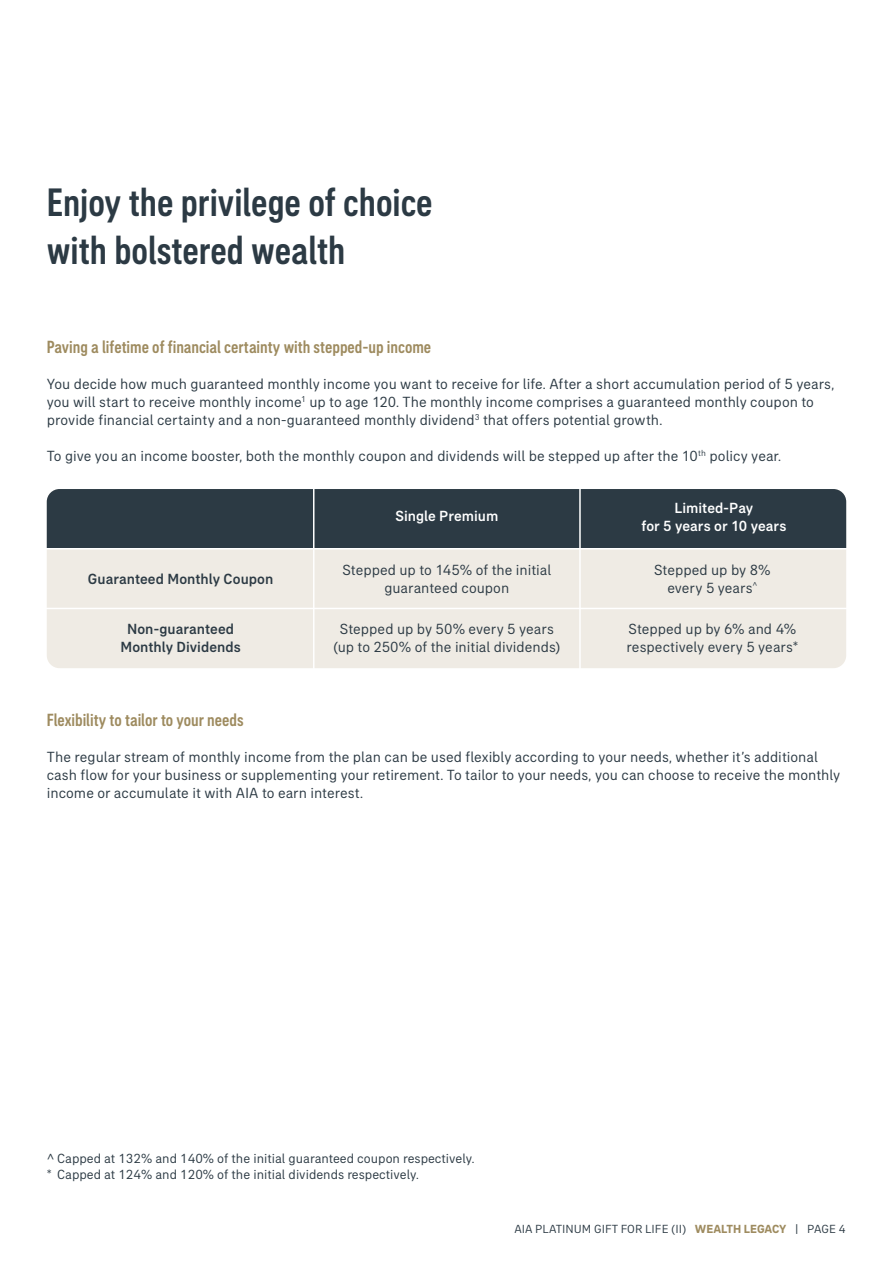
<style>
.page{position:relative;width:893px;height:1263px;background:#fff}
.page>*{position:absolute;margin:0;border:0;box-sizing:border-box;transform-origin:0 0}
.t1{font:500 condensed 40.5px/48.6px "AIA Everest";color:#2c3a44}
.t2{font:500 condensed 18px "AIA Everest";color:#9e8b5f}
.t3{font:15px/18px "AIA Everest";color:#2c3a44}
.t4{font:500 15px/18px "AIA Everest";letter-spacing:.005em;color:#2c3a44;text-align:center}
.t5{font:500 15px/18px "AIA Everest";color:#fff;text-align:center}
.t6{font:13.5px/16.2px "AIA Everest";color:#2c3a44}
.t7{font:12px "AIA Everest";color:#2c3a44}
.s1{font-weight:700;color:#9e8b5f}
</style>
<div class="page">
<div style="left:47px;top:489px;width:799px;height:179px;background:#efebe4;border-radius:13px"></div>
<div style="left:47px;top:489px;width:799px;height:59px;background:#2c3a44"></div>
<hr style="left:40px;top:608px;width:813px;height:1px;background:#fff">
<hr style="left:313px;top:482px;width:1px;height:194px;background:#fff">
<hr style="left:579px;top:482px;width:2px;height:194px;background:#fff">
<hr style="left:40px;top:548px;width:813px;height:1px;background:#fff">
<h1 class="t1" style="left:47px;top:177px;width:387px">Enjoy the privilege of choice with bolstered wealth</h1>
<p class="t2" style="left:47px;top:337px;width:386px">Paving a lifetime of financial certainty with stepped-up income</p>
<p class="t3" style="left:47px;top:375px;width:789px">You decide how much guaranteed monthly income you want to receive for life. After a short accumulation period of 5 years, you will start to receive monthly income<sup>1</sup> up to age 120. The monthly income comprises a guaranteed monthly coupon to provide financial certainty and a non-guaranteed monthly dividend<sup>3</sup> that offers potential growth.</p>
<p class="t3" style="left:47px;top:447px;width:736px">To give you an income booster, both the monthly coupon and dividends will be stepped up after the 10<sup>th</sup> policy year.</p>
<p class="t4" style="left:88px;top:570px;width:187px">Guaranteed Monthly Coupon</p>
<p class="t4" style="left:120px;top:619px;width:122px">Non-guaranteed<br>Monthly Dividends</p>
<p class="t5" style="left:395px;top:506px;width:104px">Single Premium</p>
<p class="t3" style="left:342px;top:561px;width:210px;text-align:center">Stepped up to 145% of the initial guaranteed coupon</p>
<p class="t3" style="left:333px;top:619px;width:229px;text-align:center">Stepped up by 50% every 5 years (up to 250% of the initial dividends)</p>
<p class="t5" style="left:641px;top:499px;width:146px">Limited-Pay<br>for 5 years or 10 years</p>
<p class="t3" style="left:654px;top:561px;width:118px;text-align:center">Stepped up by 8% every 5 years<sup>^</sup></p>
<p class="t3" style="left:626px;top:619px;width:173px">Stepped up by 6% and 4% respectively every 5 years*</p>
<p class="t2" style="left:47px;top:710px;width:198px">Flexibility to tailor to your needs</p>
<p class="t3" style="left:47px;top:748px;width:795px">The regular stream of monthly income from the plan can be used flexibly according to your needs, whether it’s additional cash flow for your business or supplementing your retirement. To tailor to your needs, you can choose to receive the monthly income or accumulate it with AIA to earn interest.</p>
<p class="t6" style="left:47px;top:1150px;width:429px">^ Capped at 132% and 140% of the initial guaranteed coupon respectively. * Capped at 124% and 120% of the initial dividends respectively.</p>
<p class="t7" style="left:514px;top:1222px;width:332px">AIA PLATINUM GIFT FOR LIFE (II) <span class="s1">WEALTH LEGACY</span> | PAGE 4</p>
</div>
